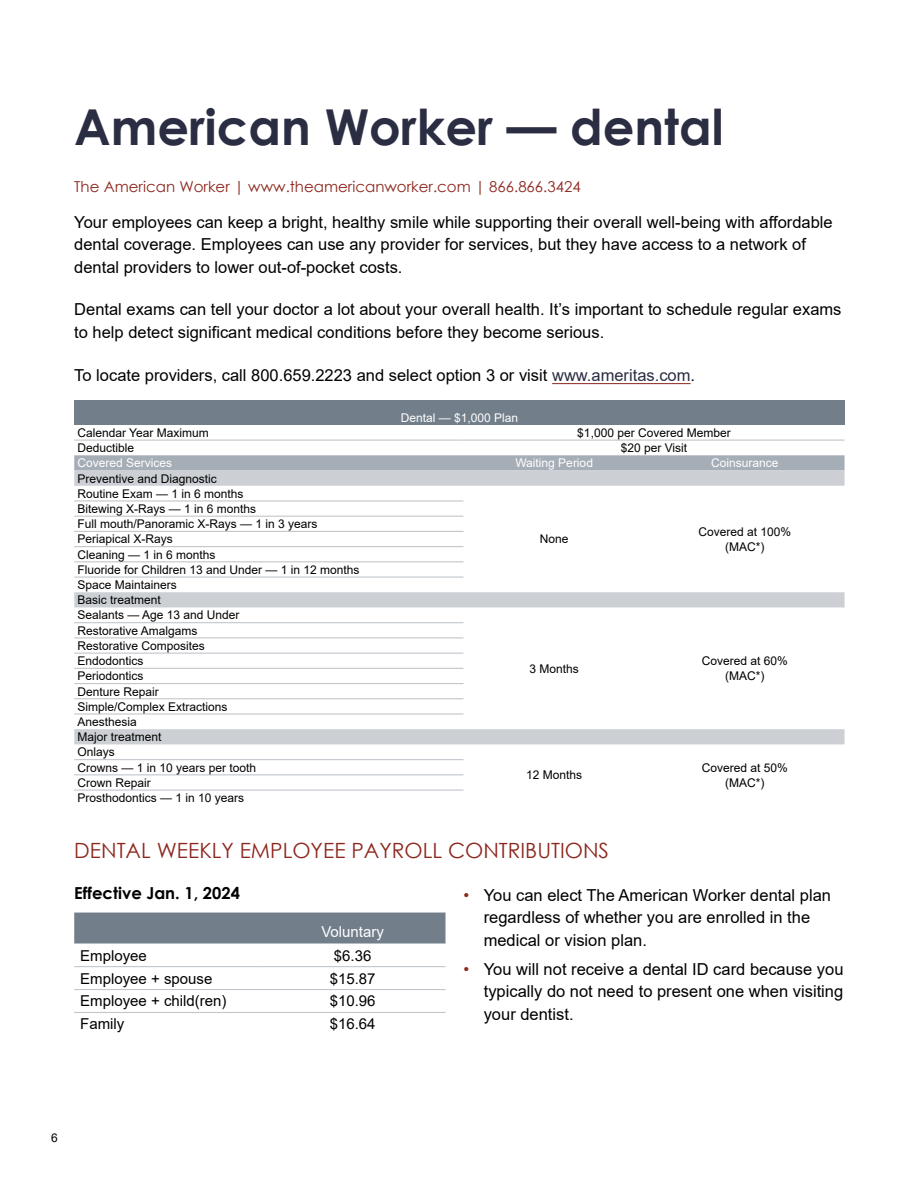
<style>
.page{position:relative;width:918px;height:1188px;background:#fff}
.page>*{position:absolute;margin:0;border:0;box-sizing:border-box;transform-origin:0 0}
.t1{font:700 49.5px "Century Gothic";color:#2b2d42}
.t2{font:21px "Century Gothic";color:#8c271e}
.t3{font:16.5px/22.5px "Arial";color:#000}
.t4{font:700 16.5px "Century Gothic";color:#000}
.t5{font:15px "Arial";color:#000}
.t6{font:15px "Century Gothic";color:#8c271e}
.t7{font:15px "Arial";color:#fff}
.t8{font:12px/15.1px "Arial";color:#000}
.t9{font:12px "Arial";color:#fff}
.s1{color:#2b2d42}
.s2{color:#8c271e}
</style>
<div class="page">
<hr style="left:552px;top:383px;width:139px;height:1px;background:#8c271e">
<div style="left:74px;top:401px;width:771px;height:24px;background:#727f8b"></div>
<svg style="left:74px;top:455px;width:771px;height:16px;background:#a9b0b9"></svg>
<svg style="left:74px;top:471px;width:771px;height:273px"></svg>
<hr style="left:74px;top:440px;width:390px;height:1px;background:#c1c7cc">
<hr style="left:464px;top:440px;width:181px;height:1px;background:#c1c7cc">
<hr style="left:645px;top:440px;width:200px;height:1px;background:#c1c7cc">
<hr style="left:74px;top:500px;width:390px;height:2px;background:#c1c7cc">
<hr style="left:74px;top:516px;width:390px;height:1px;background:#c1c7cc">
<hr style="left:74px;top:531px;width:390px;height:1px;background:#c1c7cc">
<hr style="left:74px;top:546px;width:390px;height:1px;background:#c1c7cc">
<hr style="left:74px;top:561px;width:390px;height:1px;background:#c1c7cc">
<hr style="left:74px;top:576px;width:390px;height:2px;background:#c1c7cc">
<hr style="left:74px;top:622px;width:390px;height:1px;background:#c1c7cc">
<hr style="left:74px;top:637px;width:390px;height:1px;background:#c1c7cc">
<hr style="left:74px;top:653px;width:390px;height:1px;background:#c1c7cc">
<hr style="left:74px;top:668px;width:390px;height:1px;background:#c1c7cc">
<hr style="left:74px;top:683px;width:390px;height:1px;background:#c1c7cc">
<hr style="left:74px;top:698px;width:390px;height:1px;background:#c1c7cc">
<hr style="left:74px;top:713px;width:390px;height:2px;background:#c1c7cc">
<hr style="left:74px;top:759px;width:390px;height:1px;background:#c1c7cc">
<hr style="left:74px;top:774px;width:390px;height:1px;background:#c1c7cc">
<hr style="left:74px;top:790px;width:390px;height:1px;background:#c1c7cc">
<svg style="left:74px;top:913px;width:372px;height:55px"></svg>
<hr style="left:74px;top:966px;width:186px;height:1px;background:#c1c7cc">
<hr style="left:260px;top:966px;width:186px;height:1px;background:#c1c7cc">
<hr style="left:74px;top:989px;width:186px;height:1px;background:#c1c7cc">
<hr style="left:260px;top:989px;width:186px;height:1px;background:#c1c7cc">
<hr style="left:74px;top:1012px;width:186px;height:1px;background:#c1c7cc">
<hr style="left:260px;top:1012px;width:186px;height:1px;background:#c1c7cc">
<h1 class="t1" style="left:74px;top:90px;width:651px">American Worker — dental</h1>
<p class="t6" style="left:74px;top:176px;width:508px">The American Worker | www.theamericanworker.com | 866.866.3424</p>
<p class="t3" style="left:74px;top:210px;width:760px">Your employees can keep a bright, healthy smile while supporting their overall well-being with affordable dental coverage. Employees can use any provider for services, but they have access to a network of dental providers to lower out-of-pocket costs.</p>
<p class="t3" style="left:74px;top:298px;width:769px">Dental exams can tell your doctor a lot about your overall health. It’s important to schedule regular exams to help detect significant medical conditions before they become serious.</p>
<p class="t3" style="left:74px;top:363px;width:622px">To locate providers, call 800.659.2223 and select option 3 or visit <span class="s1">www.ameritas.com</span>.</p>
<p class="t9" style="left:401px;top:409px;width:119px">Dental — $1,000 Plan</p>
<p class="t8" style="left:77px;top:425px;width:133px">Calendar Year Maximum</p>
<p class="t8" style="left:577px;top:425px;width:155px">$1,000 per Covered Member</p>
<p class="t8" style="left:77px;top:440px;width:58px">Deductible</p>
<p class="t8" style="left:621px;top:440px;width:68px">$20 per Visit</p>
<p class="t9" style="left:77px;top:455px;width:96px">Covered Services</p>
<p class="t9" style="left:515px;top:455px;width:79px">Waiting Period</p>
<p class="t9" style="left:711px;top:455px;width:69px">Coinsurance</p>
<p class="t8" style="left:77px;top:471px;width:168px">Preventive and Diagnostic<br>Routine Exam — 1 in 6 months</p>
<p class="t8" style="left:540px;top:532px;width:30px">None</p>
<p class="t8" style="left:698px;top:524px;width:94px;text-align:center">Covered at 100% (MAC*)</p>
<p class="t8" style="left:77px;top:501px;width:284px">Bitewing X-Rays — 1 in 6 months<br>Full mouth/Panoramic X-Rays — 1 in 3 years<br>Periapical X-Rays<br>Cleaning — 1 in 6 months<br>Fluoride for Children 13 and Under — 1 in 12 months<br>Space Maintainers<br>Basic treatment<br>Sealants — Age 13 and Under</p>
<p class="t8" style="left:78px;top:623px;width:152px">Restorative Amalgams<br>Restorative Composites<br>Endodontics<br>Periodontics<br>Denture Repair<br>Simple/Complex Extractions<br>Anesthesia<br>Major treatment<br>Onlays</p>
<p class="t8" style="left:530px;top:661px;width:51px">3 Months</p>
<p class="t8" style="left:702px;top:653px;width:88px;text-align:center">Covered at 60% (MAC*)</p>
<p class="t8" style="left:78px;top:760px;width:180px">Crowns — 1 in 10 years per tooth<br>Crown Repair<br>Prosthodontics — 1 in 10 years</p>
<p class="t2" style="left:74px;top:836px;width:536px">DENTAL WEEKLY EMPLOYEE PAYROLL CONTRIBUTIONS</p>
<p class="t4" style="left:74px;top:881px;width:167px">Effective Jan. 1, 2024</p>
<p class="t7" style="left:321px;top:921px;width:64px">Voluntary</p>
<p class="t5" style="left:80px;top:945px;width:68px">Employee</p>
<p class="t5" style="left:334px;top:945px;width:39px">$6.36</p>
<p class="t5" style="left:80px;top:968px;width:134px">Employee + spouse</p>
<p class="t5" style="left:330px;top:968px;width:47px">$15.87</p>
<p class="t5" style="left:80px;top:991px;width:148px">Employee + child(ren)</p>
<p class="t5" style="left:330px;top:991px;width:47px">$10.96</p>
<p class="t5" style="left:80px;top:1014px;width:46px">Family</p>
<p class="t5" style="left:330px;top:1014px;width:47px">$16.64</p>
<p class="t8" style="left:526px;top:767px;width:58px">12 Months</p>
<p class="t8" style="left:702px;top:760px;width:88px;text-align:center">Covered at 50% (MAC*)</p>
<p class="t3" style="left:484px;top:883px;width:349px;text-indent:-20px"><span class="s2">•</span> You can elect The American Worker dental plan regardless of whether you are enrolled in the medical or vision plan.</p>
<p class="t3" style="left:484px;top:958px;width:361px;text-align:justify;text-indent:-20px"><span class="s2">•</span> You will not receive a dental ID card because you typically do not need to present one when visiting your dentist.</p>
<p class="t8" style="left:51px;top:1130px;width:8px">6</p>
</div>
